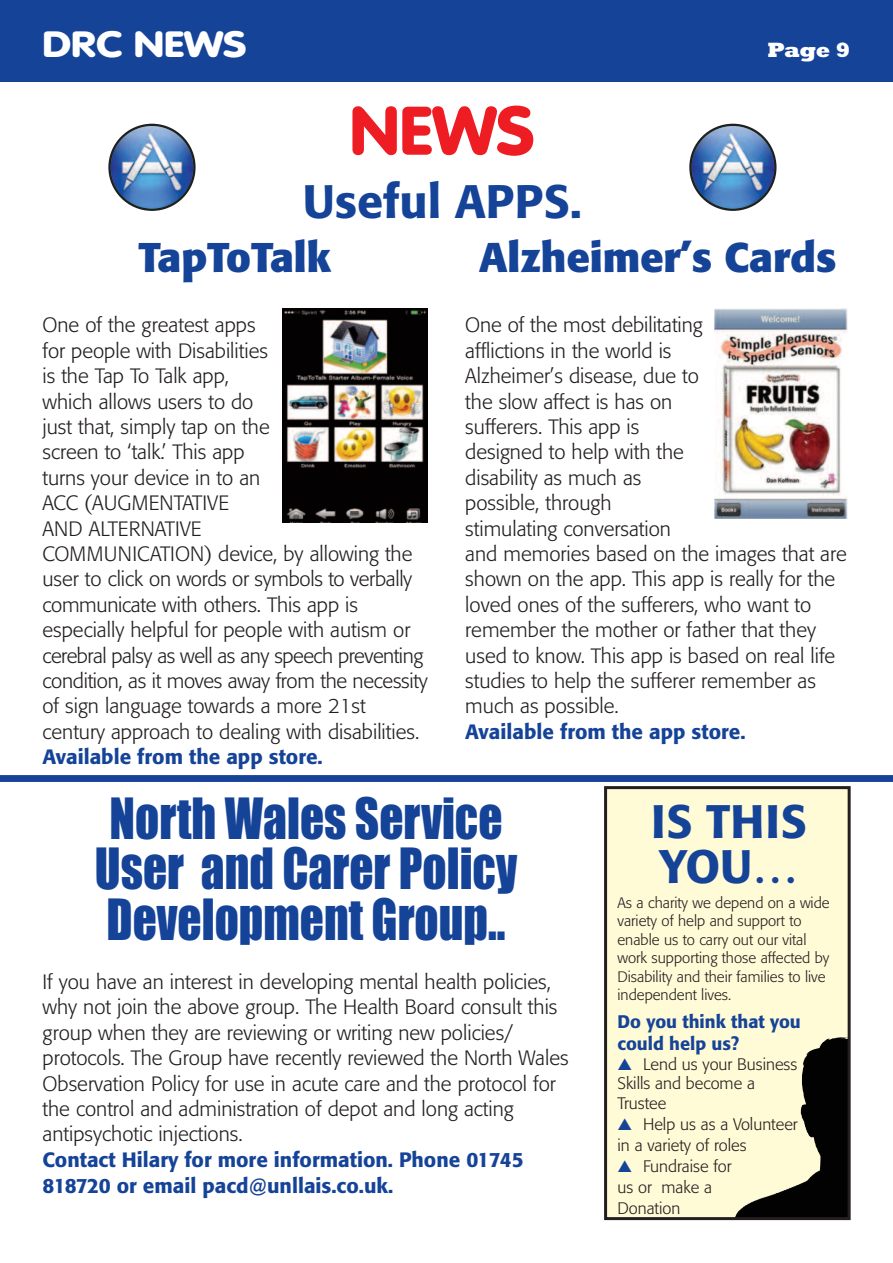
<style>
.page{position:relative;width:893px;height:1263px;background:#fff}
.page>*{position:absolute;margin:0;border:0;box-sizing:border-box;transform-origin:0 0}
.t1{font:900 67.5px "VAG Rounded";color:#ee1d23;scale:1.05 1}
.t2{font:52.5px/50.7px "Impact";color:#154398;scale:.9 1}
.t3{font:500 46.5px/44.4px "Formata";color:#154398}
.t4{font:700 41.1px "Formata";color:#154398}
.t5{font:900 36px "VAG Rounded";color:#fff;scale:1.2 1}
.t6{font:800 21px "Rockwell";color:#fff}
.t7{font:300 20.55px/25.3px "Formata";color:#231f20}
.t8{font:500 20.55px/25.8px "Formata";color:#154398}
.t9{font:500 18px/22.6px "Formata";color:#154398}
.t10{font:300 16.5px/21px "Formata";color:#231f20}
.t11{font:300 15px/18.5px "Formata";color:#231f20}
.s1{color:#154398}
</style>
<div class="page">
<div style="left:0;top:0;width:893px;height:82px;background:#154398"></div>
<svg style="left:689px;top:124px;width:87px;height:87px"></svg>
<img style="left:692px;top:126px;width:82px;height:83px">
<svg style="left:108px;top:124px;width:88px;height:87px"></svg>
<img style="left:111px;top:126px;width:82px;height:83px">
<img style="left:283px;top:308px;width:145px;height:214px">
<img style="left:714px;top:308px;width:134px;height:210px">
<div style="left:607px;top:789px;width:241px;height:428px;background:#fffbd6"></div>
<img style="left:845px;top:1038px;width:2px;height:160px">
<div style="left:604px;top:786px;width:247px;height:434px;border:3px solid #231f20"></div>
<div style="left:0;top:775px;width:893px;height:7px;background:#154398"></div>
<h3 class="t5" style="left:43px;top:30px;width:172px">DRC NEWS</h3>
<p class="t6" style="left:767px;top:38px;width:84px">Page 9</p>
<h1 class="t1" style="left:350px;top:103px;width:178px">NEWS</h1>
<h3 class="t3" style="left:303px;top:184px;width:280px">Useful APPS.</h3>
<h3 class="t4" style="left:139px;top:239px;width:195px">TapToTalk</h3>
<p class="t7" style="left:43px;top:314px;width:387px">One of the greatest apps<br>for people with Disabilities<br>is the Tap To Talk app,<br>which allows users to do<br>just that, simply tap on the<br>screen to ‘talk.’ This app<br>turns your device in to an<br>ACC (AUGMENTATIVE<br>AND ALTERNATIVE<br>COMMUNICATION) device, by allowing the user to click on words or symbols to verbally communicate with others. This app is especially helpful for people with autism or cerebral palsy as well as any speech preventing condition, as it moves away from the necessity of sign language towards a more 21st century approach to dealing with disabilities.</p>
<p class="t8" style="left:43px;top:746px;width:282px">Available from the app store.</p>
<h3 class="t4" style="left:479px;top:239px;width:359px">Alzheimer’s Cards</h3>
<p class="t7" style="left:465px;top:314px;width:383px">One of the most debilitating<br>afflictions in the world is<br>Alzheimer’s disease, due to<br>the slow affect is has on<br>sufferers. This app is<br>designed to help with the<br>disability as much as<br>possible, through<br>stimulating conversation<br>and memories based on the images that are shown on the app. This app is really for the loved ones of the sufferers, who want to remember the mother or father that they used to know. This app is based on real life studies to help the sufferer remember as much as possible.</p>
<p class="t8" style="left:465px;top:720px;width:282px">Available from the app store.</p>
<h2 class="t2" style="left:95px;top:795px;width:471px">North Wales Service<br>User and Carer Policy<br>Development Group..</h2>
<h3 class="t3" style="left:651px;top:804px;width:157px">IS THIS<br>YOU…</h3>
<p class="t11" style="left:617px;top:894px;width:214px">As a charity we depend on a wide variety of help and support to enable us to carry out our vital work supporting those affected by<br>Disability and their families to live independent lives.</p>
<p class="t9" style="left:617px;top:1012px;width:185px">Do you think that you could help us?</p>
<p class="t10" style="left:617px;top:1056px;width:181px;line-height:19.5px"><span class="s1">▲</span> Lend us your Business<br>Skills and become a<br>Trustee</p>
<p class="t10" style="left:617px;top:1115px;width:182px"><span class="s1">▲</span> Help us as a Volunteer in a variety of roles</p>
<p class="t10" style="left:617px;top:1157px;width:116px"><span class="s1">▲</span> Fundraise for us or make a<br>Donation</p>
<p class="t7" style="left:43px;top:971px;width:528px">If you have an interest in developing mental health policies, why not join the above group. The Health Board consult this group when they are reviewing or writing new policies/ protocols. The Group have recently reviewed the North Wales Observation Policy for use in acute care and the protocol for the control and administration of depot and long acting antipsychotic injections.</p>
<p class="t8" style="left:43px;top:1148px;width:483px">Contact Hilary for more information. Phone 01745<br>818720 or email pacd@unllais.co.uk.</p>
</div>
